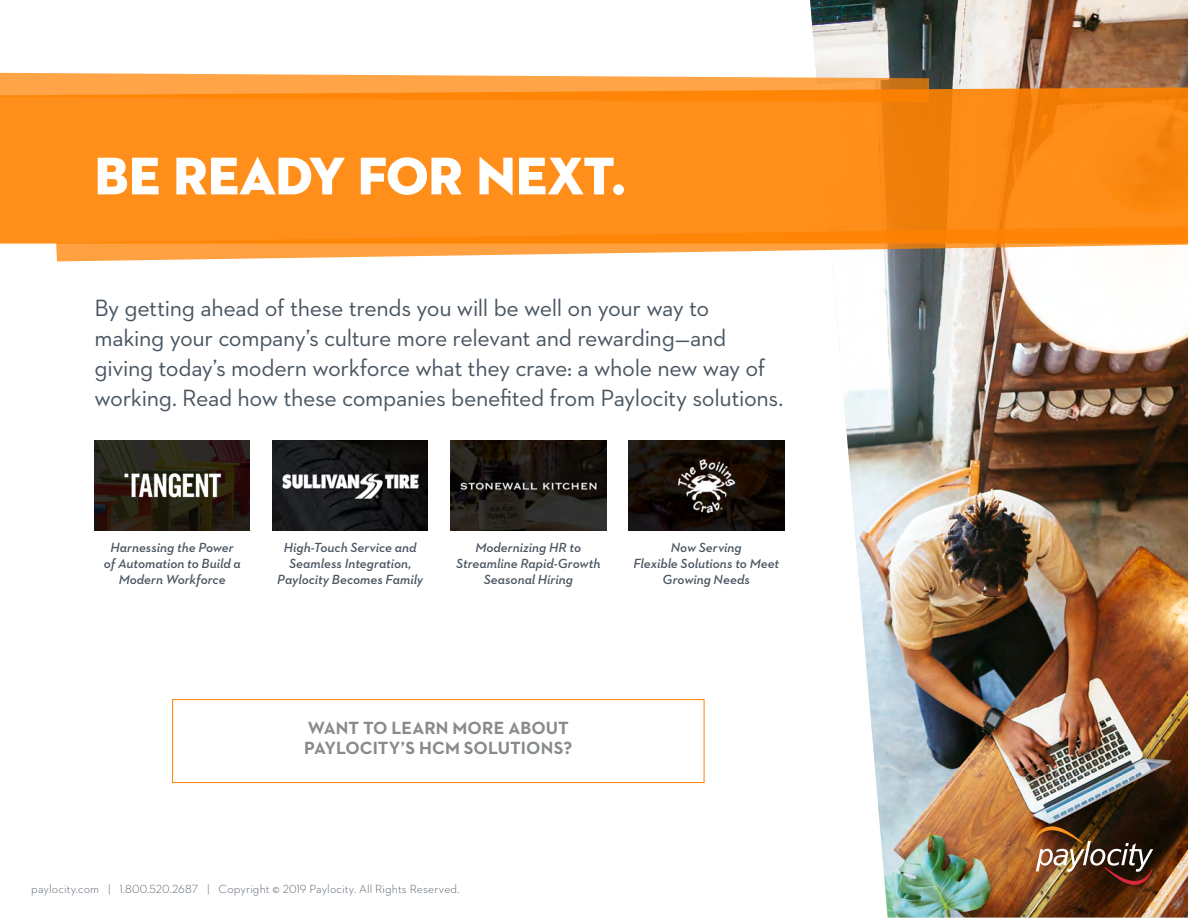
<style>
.page{position:relative;width:1188px;height:918px;background:#fff}
.page>*{position:absolute;margin:0;border:0;box-sizing:border-box;transform-origin:0 0}
.t1{font:54px "Neutraface 2 Display Titling";letter-spacing:-.005em;color:#fff}
.t2{font:24px/30px "Neutraface 2 Text";letter-spacing:-.015em;color:#495561}
.t3{font:700 18px/19.5px "Neutraface 2 Text";color:#888b8d}
.t4{font:italic 600 13.5px/16.2px "Neutraface 2 Text";color:#495561;text-align:center}
.t5{font:300 12px "Neutraface 2 Text";letter-spacing:.01em;color:#495561}
</style>
<div class="page">
<img style="left:810px;top:0;width:378px;height:918px">
<svg style="left:0;top:87px;width:1188px;height:157px;background:#fc8c17"></svg>
<svg style="left:56px;top:226px;width:1132px;height:35px"></svg>
<svg style="left:0;top:72px;width:929px;height:30px;background:#fba246"></svg>
<div style="left:172px;top:699px;width:532px;height:84px;border:1px solid #ff8200"></div>
<img style="left:94px;top:441px;width:156px;height:90px">
<img style="left:273px;top:441px;width:155px;height:90px">
<img style="left:451px;top:441px;width:155px;height:90px">
<img style="left:629px;top:441px;width:155px;height:90px">
<img style="left:1034px;top:826px;width:119px;height:59px">
<h1 class="t1" style="left:94px;top:142px;width:533px">BE READY FOR NEXT.</h1>
<p class="t2" style="left:94px;top:292px;width:690px">By getting ahead of these trends you will be well on your way to making your company’s culture more relevant and rewarding—and giving today’s modern workforce what they crave: a whole new way of working. Read how these companies benefited from Paylocity solutions.</p>
<p class="t4" style="left:104px;top:539px;width:138px">Harnessing the Power of Automation to Build a<br>Modern Workforce</p>
<p class="t4" style="left:277px;top:539px;width:147px">High-Touch Service and<br>Seamless Integration,<br>Paylocity Becomes Family</p>
<p class="t4" style="left:456px;top:539px;width:146px">Modernizing HR to<br>Streamline Rapid-Growth<br>Seasonal Hiring</p>
<p class="t4" style="left:633px;top:539px;width:147px">Now Serving<br>Flexible Solutions to Meet<br>Growing Needs</p>
<p class="t3" style="left:304px;top:718px;width:270px">WANT TO LEARN MORE ABOUT<br>PAYLOCITY’S HCM SOLUTIONS?</p>
<p class="t5" style="left:31px;top:882px;width:430px">paylocity.com | 1.800.520.2687 | Copyright © 2019 Paylocity. All Rights Reserved.</p>
</div>
